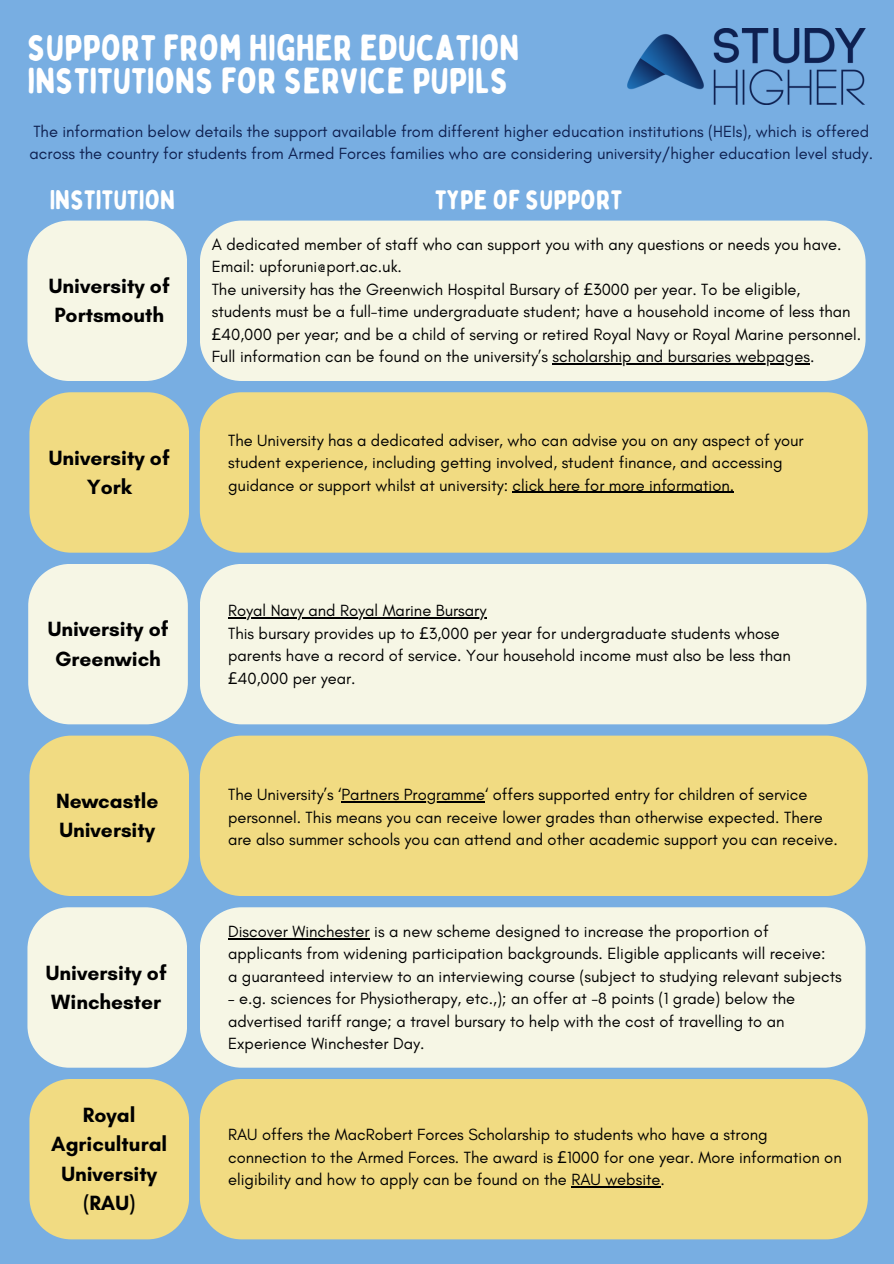
<style>
.page{position:relative;width:894px;height:1264px;background:#fff}
.page>*{position:absolute;margin:0;border:0;box-sizing:border-box;transform-origin:0 0}
.t1{font:36px/33.8px "Bobby Jones Soft";color:#fff}
.t2{font:27px "Bobby Jones Soft";color:#fff}
.t3{font:700 21px/29.2px "Glacial Indifference";color:#000}
.t4{font:16.5px/22.5px "Glacial Indifference";color:#000}
.t5{font:16.5px/22.5px "Glacial Indifference";color:#0e2050}
.s1{font-family:"Noto Sans"}
</style>
<div class="page">
<div style="left:0;top:0;width:893px;height:1263px;background:#78aee2"></div>
<img style="left:627px;top:28px;width:238px;height:77px">
<svg style="left:27px;top:220px;width:160px;height:161px;background:#edf1e4"></svg>
<div style="left:200px;top:220px;width:665px;height:161px;background:#f6f6e5"></div>
<hr style="left:552px;top:363px;width:257px;height:1px;background:#000">
<svg style="left:29px;top:392px;width:160px;height:160px;background:#e9d887"></svg>
<div style="left:200px;top:392px;width:667px;height:160px;background:#f1db82"></div>
<hr style="left:512px;top:492px;width:222px;height:1px;background:#000">
<div style="left:28px;top:564px;width:160px;height:160px;background:#f6f6e5"></div>
<div style="left:200px;top:564px;width:665px;height:160px;background:#f6f6e5"></div>
<hr style="left:228px;top:617px;width:258px;height:1px;background:#000">
<svg style="left:29px;top:735px;width:160px;height:160px;background:#e9d888"></svg>
<div style="left:200px;top:735px;width:667px;height:161px;background:#f1db82"></div>
<hr style="left:341px;top:801px;width:144px;height:1px;background:#000">
<svg style="left:27px;top:907px;width:160px;height:160px;background:#eef1e4"></svg>
<div style="left:200px;top:907px;width:665px;height:160px;background:#f6f6e5"></div>
<hr style="left:228px;top:938px;width:141px;height:1px;background:#000">
<div style="left:29px;top:1079px;width:160px;height:160px;background:#f1db82"></div>
<div style="left:200px;top:1079px;width:667px;height:160px;background:#f1db82"></div>
<hr style="left:571px;top:1186px;width:89px;height:1px;background:#000">
<h1 class="t1" style="left:27px;top:31px;width:493px">SUPPORT FROM HIGHER EDUCATION<br>INSTITUTIONS FOR SERVICE PUPILS</h1>
<p class="t5" style="left:30px;top:119px;width:844px">The information below details the support available from different higher education institutions (HEIs), which is offered across the country for students from Armed Forces families who are considering university/higher education level study.</p>
<p class="t2" style="left:50px;top:183px;width:127px">INSTITUTION</p>
<p class="t2" style="left:435px;top:183px;width:188px">TYPE OF SUPPORT</p>
<p class="t3" style="left:49px;top:270px;width:122px">University of<br>Portsmouth</p>
<h3 class="t3" style="left:49px;top:442px;width:122px;text-align:center">University of<br>York</h3>
<h2 class="t4" style="left:212px;top:233px;width:631px">A dedicated member of staff who can support you with any questions or needs you have.<br>Email: upforuni@port.ac.uk.</h2>
<h2 class="t4" style="left:212px;top:278px;width:650px">The university has the Greenwich Hospital Bursary of <span class="s1">£</span>3000 per year. To be eligible, students must be a full-time undergraduate student; have a household income of less than <span class="s1">£</span>40,000 per year; and be a child of serving or retired Royal Navy or Royal Marine personnel.<br>Full information can be found on the university’s scholarship and bursaries webpages.</h2>
<p class="t4" style="left:228px;top:429px;width:577px">The University has a dedicated adviser, who can advise you on any aspect of your student experience, including getting involved, student finance, and accessing guidance or support whilst at university: click here for more information.</p>
<h3 class="t3" style="left:48px;top:614px;width:122px;text-align:center">University of<br>Greenwich</h3>
<p class="t4" style="left:228px;top:599px;width:260px">Royal Navy and Royal Marine Bursary</p>
<p class="t4" style="left:228px;top:621px;width:564px">This bursary provides up to <span class="s1">£</span>3,000 per year for undergraduate students whose parents have a record of service. Your household income must also be less than <span class="s1">£</span>40,000 per year.</p>
<h3 class="t3" style="left:56px;top:786px;width:104px">Newcastle<br>University</h3>
<p class="t4" style="left:228px;top:783px;width:580px">The University’s ‘Partners Programme‘ offers supported entry for children of service</p>
<h3 class="t4" style="left:228px;top:805px;width:611px">personnel. This means you can receive lower grades than otherwise expected. There are also summer schools you can attend and other academic support you can receive.</h3>
<p class="t3" style="left:46px;top:957px;width:122px">University of<br>Winchester</p>
<p class="t3" style="left:51px;top:1100px;width:117px;text-align:center">Royal<br>Agricultural<br>University (RAU)</p>
<p class="t4" style="left:228px;top:919px;width:599px">Discover Winchester is a new scheme designed to increase the proportion of applicants from widening participation backgrounds. Eligible applicants will receive:</p>
<h3 class="t4" style="left:228px;top:964px;width:615px">a guaranteed interview to an interviewing course (subject to studying relevant subjects</h3>
<h3 class="t4" style="left:228px;top:987px;width:568px">– e.g. sciences for Physiotherapy, etc.,); an offer at -8 points (1 grade) below the advertised tariff range; a travel bursary to help with the cost of travelling to an<br>Experience Winchester Day.</h3>
<p class="t4" style="left:228px;top:1123px;width:615px">RAU offers the MacRobert Forces Scholarship to students who have a strong connection to the Armed Forces. The award is <span class="s1">£</span>1000 for one year. More information on eligibility and how to apply can be found on the RAU website.</p>
</div>
